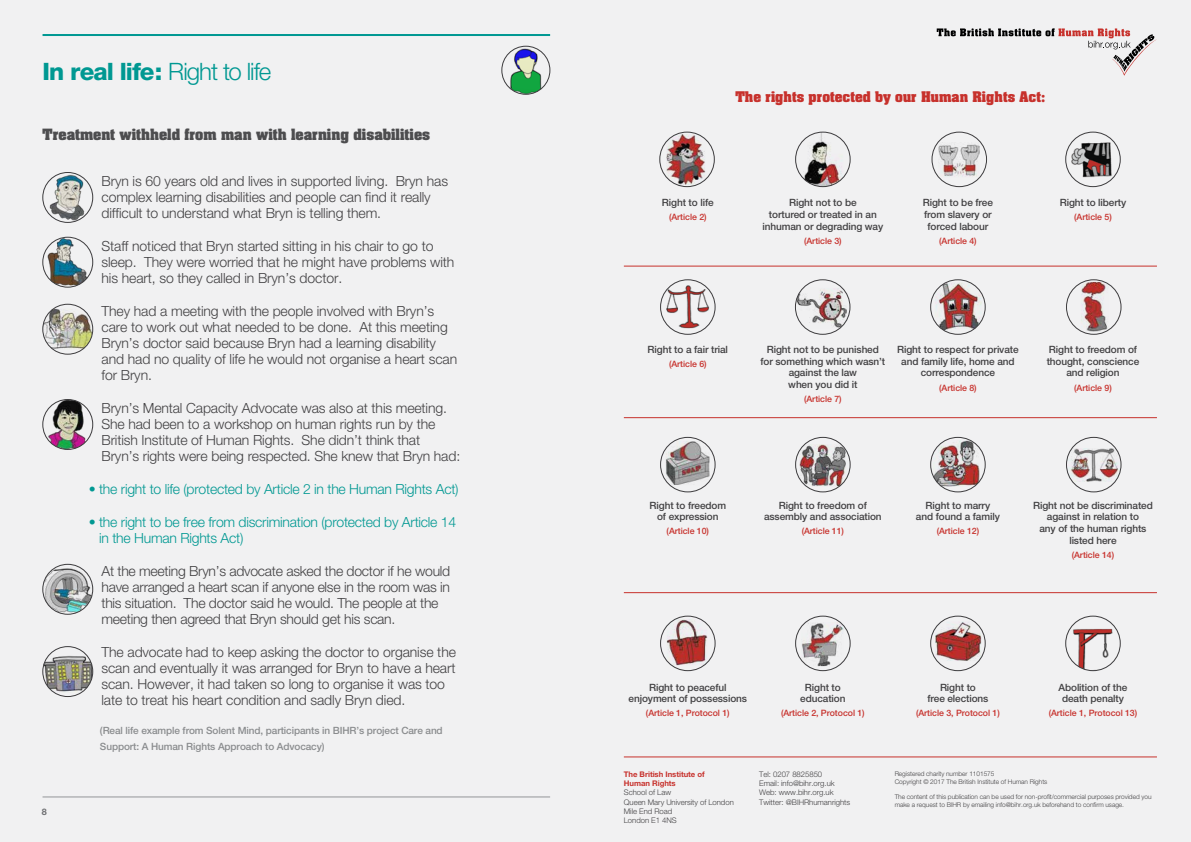
<style>
.page{position:relative;width:1191px;height:842px;background:#fff}
.page>*{position:absolute;margin:0;border:0;box-sizing:border-box;transform-origin:0 0}
.t1{font:800 24px "Helvetica Neue";letter-spacing:-.04em;color:#009892}
.t2{font:300 14px/16px "Helvetica Neue";letter-spacing:-.01em;color:#414042}
.t3{font:300 14px/16px "Helvetica Neue";letter-spacing:-.02em;color:#009892}
.t4{font:700 13.2px "Aachen";letter-spacing:-.005em;color:#4d4d4f}
.t5{font:700 12.5px "Aachen";color:#c7312c}
.t6{font:500 10px/11.7px "Helvetica Neue";letter-spacing:-.01em;color:#414042;text-align:center}
.t7{font:500 10px/16px "Helvetica Neue";letter-spacing:-.01em;color:#8a8c8e}
.t8{font:700 9px "Helvetica Neue";color:#6d6e71}
.t9{font:500 8.8px "Helvetica Neue";letter-spacing:-.005em;color:#c7312c}
.t10{font:300 7.8px/9.3px "Helvetica Neue";letter-spacing:-.005em;color:#414042}
.t11{font:700 7.8px/9.3px "Helvetica Neue";letter-spacing:-.005em;color:#c7312c}
.t12{font:300 6.5px/7.8px "Helvetica Neue";letter-spacing:-.005em;color:#414042}
.s1{font-weight:300}
.s2{font-family:"Avenir"}
</style>
<div class="page">
<div style="left:0;top:0;width:604px;height:842px;background:#f1f1f2"></div>
<hr style="left:43px;top:34px;width:507px;height:2px;background:#009892">
<img style="left:50px;top:172px;width:36px;height:49px">
<div style="left:43px;top:172px;width:50px;height:51px;border:1px solid #414042;border-radius:50%"></div>
<img style="left:46px;top:237px;width:43px;height:49px">
<div style="left:43px;top:237px;width:50px;height:50px;border:1px solid #414042;border-radius:50%"></div>
<img style="left:43px;top:309px;width:50px;height:41px">
<div style="left:43px;top:304px;width:50px;height:50px;border:1px solid #414042;border-radius:50%"></div>
<img style="left:48px;top:399px;width:40px;height:50px">
<div style="left:43px;top:399px;width:50px;height:51px;border:1px solid #414042;border-radius:50%"></div>
<img style="left:43px;top:565px;width:50px;height:48px">
<div style="left:43px;top:564px;width:50px;height:50px;border:1px solid #414042;border-radius:50%"></div>
<img style="left:43px;top:650px;width:50px;height:43px">
<div style="left:43px;top:646px;width:50px;height:51px;border:1px solid #414042;border-radius:50%"></div>
<img style="left:509px;top:46px;width:33px;height:48px">
<div style="left:501px;top:46px;width:49px;height:48px;border:1px solid #414042;border-radius:50%"></div>
<div style="left:587px;top:0;width:604px;height:842px;background:#f1f1f2"></div>
<img style="left:666px;top:134px;width:39px;height:51px">
<div style="left:659px;top:132px;width:55px;height:55px;border:1px solid #414042;border-radius:50%"></div>
<img style="left:796px;top:132px;width:53px;height:55px">
<div style="left:795px;top:132px;width:55px;height:55px;border:1px solid #414042;border-radius:50%"></div>
<img style="left:938px;top:142px;width:41px;height:36px">
<div style="left:931px;top:132px;width:55px;height:55px;border:1px solid #414042;border-radius:50%"></div>
<img style="left:1071px;top:138px;width:41px;height:41px">
<div style="left:1065px;top:132px;width:55px;height:55px;border:1px solid #414042;border-radius:50%"></div>
<img style="left:664px;top:284px;width:47px;height:44px">
<div style="left:660px;top:279px;width:55px;height:56px;border:1px solid #414042;border-radius:50%"></div>
<img style="left:796px;top:288px;width:51px;height:40px">
<div style="left:795px;top:279px;width:55px;height:56px;border:1px solid #414042;border-radius:50%"></div>
<img style="left:935px;top:283px;width:47px;height:49px">
<div style="left:930px;top:279px;width:55px;height:56px;border:1px solid #414042;border-radius:50%"></div>
<img style="left:1080px;top:282px;width:28px;height:50px">
<div style="left:1066px;top:279px;width:55px;height:56px;border:1px solid #414042;border-radius:50%"></div>
<img style="left:665px;top:441px;width:44px;height:44px">
<div style="left:660px;top:437px;width:55px;height:55px;border:1px solid #414042;border-radius:50%"></div>
<img style="left:799px;top:444px;width:48px;height:42px">
<div style="left:795px;top:437px;width:55px;height:55px;border:1px solid #414042;border-radius:50%"></div>
<img style="left:933px;top:440px;width:46px;height:46px">
<div style="left:930px;top:437px;width:55px;height:55px;border:1px solid #414042;border-radius:50%"></div>
<img style="left:1066px;top:448px;width:55px;height:34px">
<div style="left:1066px;top:437px;width:55px;height:55px;border:1px solid #414042;border-radius:50%"></div>
<hr style="left:624px;top:757px;width:533px;height:1px;background:#c7312c">
<hr style="left:624px;top:592px;width:533px;height:1px;background:#c7312c">
<hr style="left:624px;top:417px;width:533px;height:1px;background:#c7312c">
<hr style="left:624px;top:266px;width:533px;height:1px;background:#c7312c">
<img style="left:667px;top:619px;width:40px;height:46px">
<div style="left:660px;top:616px;width:55px;height:55px;border:1px solid #414042;border-radius:50%"></div>
<img style="left:801px;top:622px;width:42px;height:44px">
<div style="left:795px;top:616px;width:55px;height:55px;border:1px solid #414042;border-radius:50%"></div>
<img style="left:935px;top:621px;width:46px;height:40px">
<div style="left:930px;top:616px;width:55px;height:55px;border:1px solid #414042;border-radius:50%"></div>
<img style="left:1072px;top:629px;width:42px;height:42px">
<div style="left:1065px;top:616px;width:55px;height:55px;border:1px solid #414042;border-radius:50%"></div>
<svg style="left:936px;top:28px;width:221px;height:48px"></svg>
<hr style="left:43px;top:797px;width:507px;height:1px;background:#939598">
<h1 class="t1" style="left:43px;top:57px;width:230px">In real life: <span class="s1">Right to life</span></h1>
<p class="t4" style="left:43px;top:125px;width:389px">Treatment withheld from man with learning disabilities</p>
<p class="t2" style="left:101px;top:173px;width:348px">Bryn is 60 years old and lives in supported living. Bryn has complex learning disabilities and people can find it really difficult to understand what Bryn is telling them.</p>
<p class="t2" style="left:101px;top:238px;width:354px">Staff noticed that Bryn started sitting in his chair to go to sleep. They were worried that he might have problems with his heart, so they called in Bryn’s doctor.</p>
<p class="t2" style="left:101px;top:303px;width:357px">They had a meeting with the people involved with Bryn’s care to work out what needed to be done. At this meeting Bryn’s doctor said because Bryn had a learning disability and had no quality of life he would not organise a heart scan for Bryn.</p>
<p class="t2" style="left:101px;top:400px;width:360px">Bryn’s Mental Capacity Advocate was also at this meeting.<br>She had been to a workshop on human rights run by the British Institute of Human Rights. She didn’t think that Bryn’s rights were being respected. She knew that Bryn had:</p>
<p class="t3" style="left:89px;top:481px;width:371px"><span class="s2">•</span> the right to life (protected by Article 2 in the Human Rights Act)</p>
<p class="t3" style="left:99px;top:514px;width:359px;text-indent:-10px"><span class="s2">•</span> the right to be free from discrimination (protected by Article 14 in the Human Rights Act)</p>
<p class="t2" style="left:101px;top:563px;width:350px">At the meeting Bryn’s advocate asked the doctor if he would have arranged a heart scan if anyone else in the room was in this situation. The doctor said he would. The people at the meeting then agreed that Bryn should get his scan.</p>
<p class="t2" style="left:101px;top:644px;width:356px">The advocate had to keep asking the doctor to organise the scan and eventually it was arranged for Bryn to have a heart scan. However, it had taken so long to organise it was too late to treat his heart condition and sadly Bryn died.</p>
<p class="t7" style="left:100px;top:722px;width:344px">(Real life example from Solent Mind, participants in BIHR’s project Care and<br>Support: A Human Rights Approach to Advocacy)</p>
<p class="t8" style="left:42px;top:806px;width:7px">8</p>
<p class="t5" style="left:735px;top:87px;width:311px">The rights protected by our Human Rights Act:</p>
<p class="t6" style="left:662px;top:197px;width:53px">Right to life</p>
<p class="t9" style="left:669px;top:212px;width:39px">(Article 2)</p>
<p class="t6" style="left:762px;top:197px;width:122px">Right not to be<br>tortured or treated in an inhuman or degrading way</p>
<p class="t9" style="left:804px;top:235px;width:39px">(Article 3)</p>
<p class="t6" style="left:923px;top:197px;width:72px">Right to be free from slavery or forced labour</p>
<p class="t9" style="left:939px;top:235px;width:39px">(Article 4)</p>
<p class="t6" style="left:1059px;top:197px;width:68px">Right to liberty</p>
<p class="t9" style="left:1074px;top:212px;width:39px">(Article 5)</p>
<p class="t6" style="left:647px;top:344px;width:82px">Right to a fair trial</p>
<p class="t9" style="left:669px;top:359px;width:39px">(Article 6)</p>
<p class="t6" style="left:760px;top:344px;width:126px">Right not to be punished for something which wasn’t against the law<br>when you did it</p>
<p class="t9" style="left:804px;top:394px;width:39px">(Article 7)</p>
<p class="t6" style="left:897px;top:344px;width:123px">Right to respect for private and family life, home and correspondence</p>
<p class="t9" style="left:939px;top:382px;width:39px">(Article 8)</p>
<p class="t6" style="left:1046px;top:344px;width:94px">Right to freedom of thought, conscience and religion</p>
<p class="t9" style="left:1074px;top:382px;width:39px">(Article 9)</p>
<p class="t6" style="left:649px;top:499px;width:78px">Right to freedom of expression</p>
<p class="t9" style="left:666px;top:526px;width:44px">(Article 10)</p>
<p class="t6" style="left:764px;top:499px;width:119px">Right to freedom of assembly and association</p>
<p class="t9" style="left:801px;top:526px;width:44px">(Article 11)</p>
<p class="t6" style="left:916px;top:499px;width:85px">Right to marry and found a family</p>
<p class="t9" style="left:936px;top:526px;width:44px">(Article 12)</p>
<p class="t6" style="left:1033px;top:499px;width:121px">Right not be discriminated against in relation to<br>any of the human rights listed here</p>
<p class="t9" style="left:1071px;top:549px;width:44px">(Article 14)</p>
<p class="t6" style="left:628px;top:681px;width:120px">Right to peaceful enjoyment of possessions</p>
<p class="t9" style="left:646px;top:708px;width:85px">(Article 1, Protocol 1)</p>
<p class="t6" style="left:800px;top:681px;width:47px">Right to education</p>
<p class="t9" style="left:781px;top:708px;width:85px">(Article 2, Protocol 1)</p>
<p class="t6" style="left:927px;top:681px;width:63px">Right to<br>free elections</p>
<p class="t9" style="left:916px;top:708px;width:85px">(Article 3, Protocol 1)</p>
<p class="t6" style="left:1058px;top:681px;width:70px">Abolition of the death penalty</p>
<p class="t9" style="left:1048px;top:708px;width:90px">(Article 1, Protocol 13)</p>
<p class="t11" style="left:624px;top:769px;width:82px">The British Institute of<br>Human Rights</p>
<p class="t10" style="left:624px;top:788px;width:111px">School of Law<br>Queen Mary University of London<br>Mile End Road<br>London E1 4NS</p>
<p class="t10" style="left:759px;top:769px;width:92px">Tel: 0207 8825850<br>Email: info@bihr.org.uk<br>Web: www.bihr.org.uk<br>Twitter: @BIHRhumanrights</p>
<p class="t12" style="left:894px;top:769px;width:154px">Registered charity number 1101575<br>Copyright © 2017 The British Institute of Human Rights</p>
<p class="t12" style="left:894px;top:793px;width:258px">The content of this publication can be used for non-profit/commercial purposes provided you make a request to BIHR by emailing info@bihr.org.uk beforehand to confirm usage.</p>
</div>
